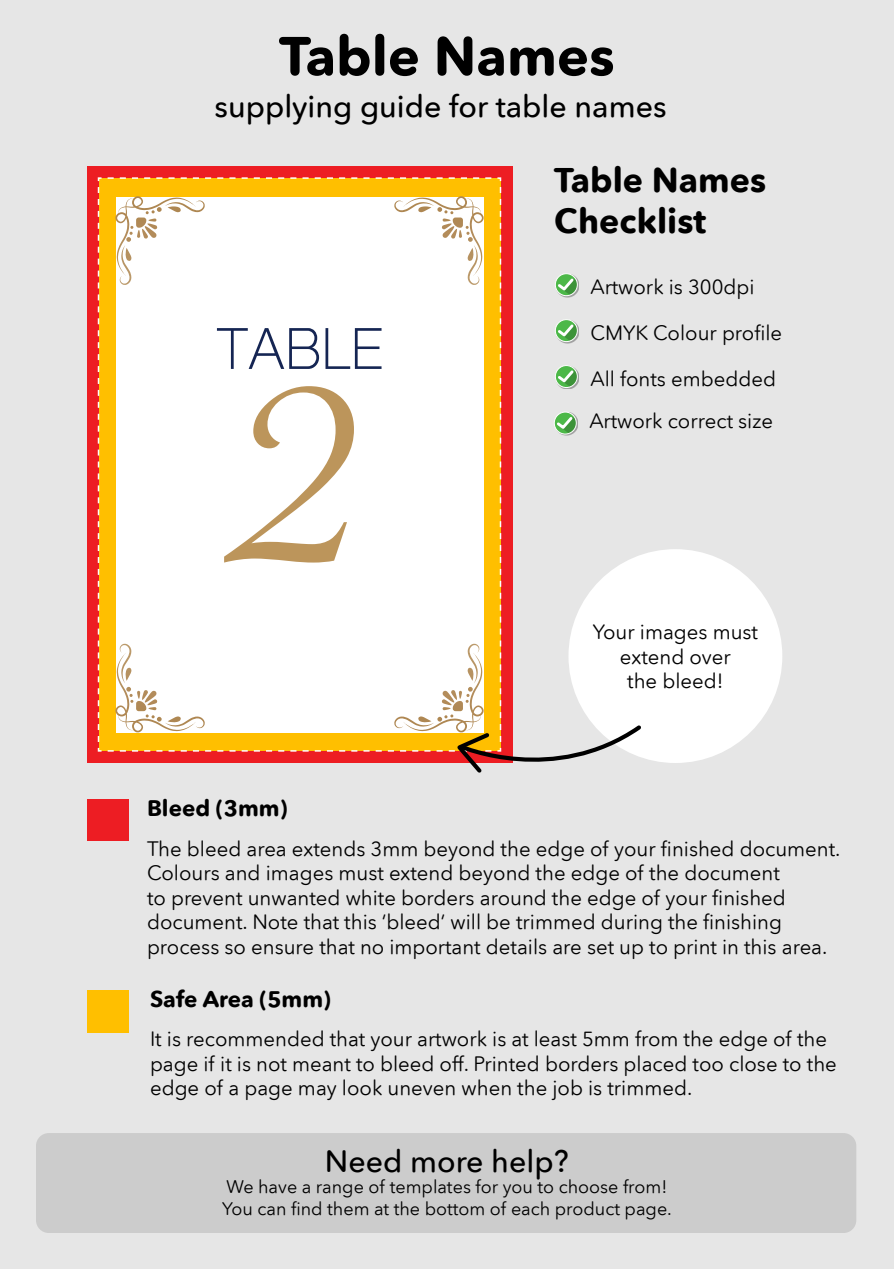
<style>
.page{position:relative;width:894px;height:1269px;background:#e6e6e6}
.page>*{position:absolute;margin:0;border:0;box-sizing:border-box;transform-origin:0 0}
.t1{font:55.5px "Shree Dev 0714";color:#152553}
.t2{font:700 54.15px "Avenir Next Rounded Pro";color:#000}
.t3{font:700 34.2px/41px "Avenir Next Rounded Pro";color:#000}
.t4{font:500 30.45px "Avenir Next Rounded Pro";color:#000}
.t5{font:700 22.5px "Avenir Next Rounded Pro";color:#000}
.t6{font:20.4px/24.5px "Avenir Next Rounded Pro";color:#000}
.t7{font:18px/21.6px "Avenir Next Rounded Pro";color:#000}
</style>
<div class="page">
<div style="left:87px;top:799px;width:42px;height:42px;background:#ed1d23"></div>
<div style="left:87px;top:990px;width:42px;height:42px;background:#ffbf00"></div>
<svg style="left:87px;top:166px;width:425px;height:597px;background:#f24e27"></svg>
<div style="left:568px;top:549px;width:214px;height:214px;background:#fff;border-radius:50%"></div>
<svg style="left:105px;top:177px;width:540px;height:596px"></svg>
<div style="left:36px;top:1133px;width:820px;height:100px;background:#ccc;border-radius:13px"></div>
<h2 class="t2" style="left:279px;top:23px;width:337px">Table Names</h2>
<h3 class="t4" style="left:215px;top:88px;width:454px">supplying guide for table names</h3>
<h1 class="t1" style="left:217px;top:315px;width:167px">TABLE</h1>
<h3 class="t3" style="left:554px;top:159px;width:213px">Table Names<br>Checklist</h3>
<p class="t6" style="left:590px;top:275px;width:166px">Artwork is 300dpi</p>
<p class="t6" style="left:590px;top:321px;width:193px">CMYK Colour profile</p>
<p class="t6" style="left:589px;top:358px;width:188px;line-height:42.3px">All fonts embedded<br>Artwork correct size</p>
<p class="t6" style="left:593px;top:620px;width:167px;text-align:center">Your images must extend over<br>the bleed!</p>
<p class="t5" style="left:147px;top:794px;width:142px">Bleed (3mm)</p>
<p class="t6" style="left:147px;top:836px;width:695px">The bleed area extends 3mm beyond the edge of your finished document.<br>Colours and images must extend beyond the edge of the document<br>to prevent unwanted white borders around the edge of your finished document. Note that this ‘bleed’ will be trimmed during the finishing process so ensure that no important details are set up to print in this area.</p>
<p class="t5" style="left:150px;top:985px;width:182px">Safe Area (5mm)</p>
<p class="t6" style="left:150px;top:1027px;width:688px">It is recommended that your artwork is at least 5mm from the edge of the page if it is not meant to bleed off. Printed borders placed too close to the edge of a page may look uneven when the job is trimmed.</p>
<h3 class="t4" style="left:325px;top:1142px;width:245px">Need more help?</h3>
<p class="t7" style="left:222px;top:1176px;width:451px">We have a range of templates for you to choose from!<br>You can find them at the bottom of each product page.</p>
</div>
